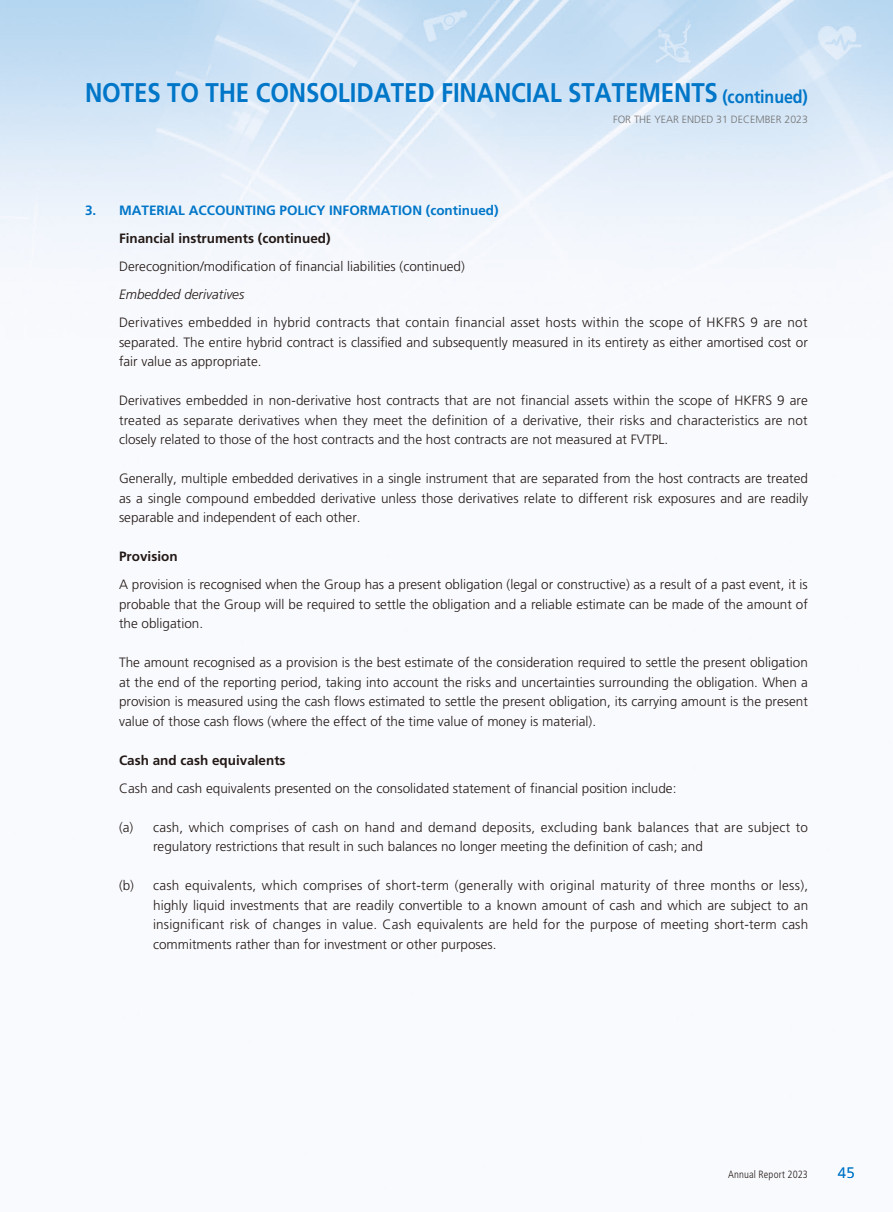
<style>
.page{position:relative;width:893px;height:1212px;background:#fff}
.page>*{position:absolute;margin:0;border:0;box-sizing:border-box;transform-origin:0 0}
.t1{font:700 27px "Frutiger LT Std";letter-spacing:-.005em;color:#0076c8;scale:.89 1}
.t2{font:700 18px "Frutiger LT Std";letter-spacing:-.005em;color:#0076c8;scale:.89 1}
.t3{font:300 15px "Frutiger LT Std";color:#0076c8}
.t4{font:300 13.5px/19.5px "Frutiger LT Std";color:#231916;text-align:justify}
.t5{font:300 13.5px "Frutiger LT Std";letter-spacing:.02em;color:#231916}
.t6{font:700 13.5px "Frutiger LT Std";color:#231916}
.t7{font:700 13.5px "Frutiger LT Std";color:#0076c8}
.t8{font:italic 300 13.5px "Frutiger LT Std";color:#231916}
.t9{font:300 10.5px "Frutiger LT Std";color:#727272}
.t10{font:300 condensed 10.5px "Frutiger LT Std";letter-spacing:.015em;color:#231916}
</style>
<div class="page">
<img style="left:0;top:0;width:893px;height:302px">
<h1 class="t1" style="left:85px;top:76px;width:713px">NOTES TO THE CONSOLIDATED FINANCIAL STATEMENTS</h1>
<h2 class="t2" style="left:722px;top:86px;width:98px">(continued(</h2>
<p class="t9" style="left:613px;top:113px;width:196px">FOR THE YEAR ENDED 31 DECEMBER 2023</p>
<p class="t7" style="left:85px;top:203px;width:13px">3.</p>
<p class="t7" style="left:119px;top:203px;width:381px">MATERIAL ACCOUNTING POLICY INFORMATION (continued(</p>
<p class="t6" style="left:119px;top:231px;width:213px">Financial instruments (continued(</p>
<p class="t4" style="left:119px;top:257px;width:347px">Derecognition/modification of financial liabilities (continued(</p>
<p class="t8" style="left:119px;top:287px;width:127px">Embedded derivatives</p>
<p class="t4" style="left:119px;top:313px;width:690px">Derivatives embedded in hybrid contracts that contain financial asset hosts within the scope of HKFRS 9 are not separated. The entire hybrid contract is classified and subsequently measured in its entirety as either amortised cost or fair value as appropriate.</p>
<p class="t4" style="left:119px;top:391px;width:690px">Derivatives embedded in non-derivative host contracts that are not financial assets within the scope of HKFRS 9 are treated as separate derivatives when they meet the definition of a derivative, their risks and characteristics are not closely related to those of the host contracts and the host contracts are not measured at FVTPL.</p>
<p class="t4" style="left:119px;top:469px;width:691px">Generally, multiple embedded derivatives in a single instrument that are separated from the host contracts are treated as a single compound embedded derivative unless those derivatives relate to different risk exposures and are readily separable and independent of each other.</p>
<p class="t6" style="left:119px;top:549px;width:60px">Provision</p>
<p class="t4" style="left:119px;top:575px;width:690px">A provision is recognised when the Group has a present obligation (legal or constructive) as a result of a past event isit, probable that the Group will be required to settle the obligation and a reliable estimate can be made of the amount of the obligation.</p>
<p class="t4" style="left:119px;top:653px;width:690px">The amount recognised as a provision is the best estimate of the consideration required to settle the present obligation at the end of the reporting period, taking into account the risks and uncertainties surrounding the obligation. When a provision is measured using the cash flows estimated to settle the present obligation, its carrying amount is the present value of those cash flows (where the effect of the time value of money is material .(</p>
<p class="t6" style="left:119px;top:752px;width:168px">Cash and cash equivalents</p>
<p class="t4" style="left:119px;top:779px;width:559px">Cash and cash equivalents presented on the consolidated statement of financial position include:</p>
<p class="t5" style="left:153px;top:819px;width:656px">cash, which comprises of cash on hand and demand deposits, excluding bank balances that are subject to</p>
<p class="t4" style="left:119px;top:818px;width:16px">)a(</p>
<p class="t4" style="left:119px;top:876px;width:17px">)b(</p>
<p class="t4" style="left:153px;top:837px;width:551px">regulatory restrictions that result in such balances no longer meeting the definition of cash; and</p>
<p class="t5" style="left:153px;top:878px;width:656px">cash equivalents, which comprises of short-term (generally with original maturity of three months or less ,(</p>
<p class="t4" style="left:153px;top:896px;width:657px">highly liquid investments that are readily convertible to a known amount of cash and which are subject to an insignificant risk of changes in value. Cash equivalents are held for the purpose of meeting short-term cash commitments rather than for investment or other purposes.</p>
<p class="t10" style="left:728px;top:1168px;width:81px">Annual Report 2023</p>
<p class="t3" style="left:838px;top:1164px;width:18px">45</p>
</div>
